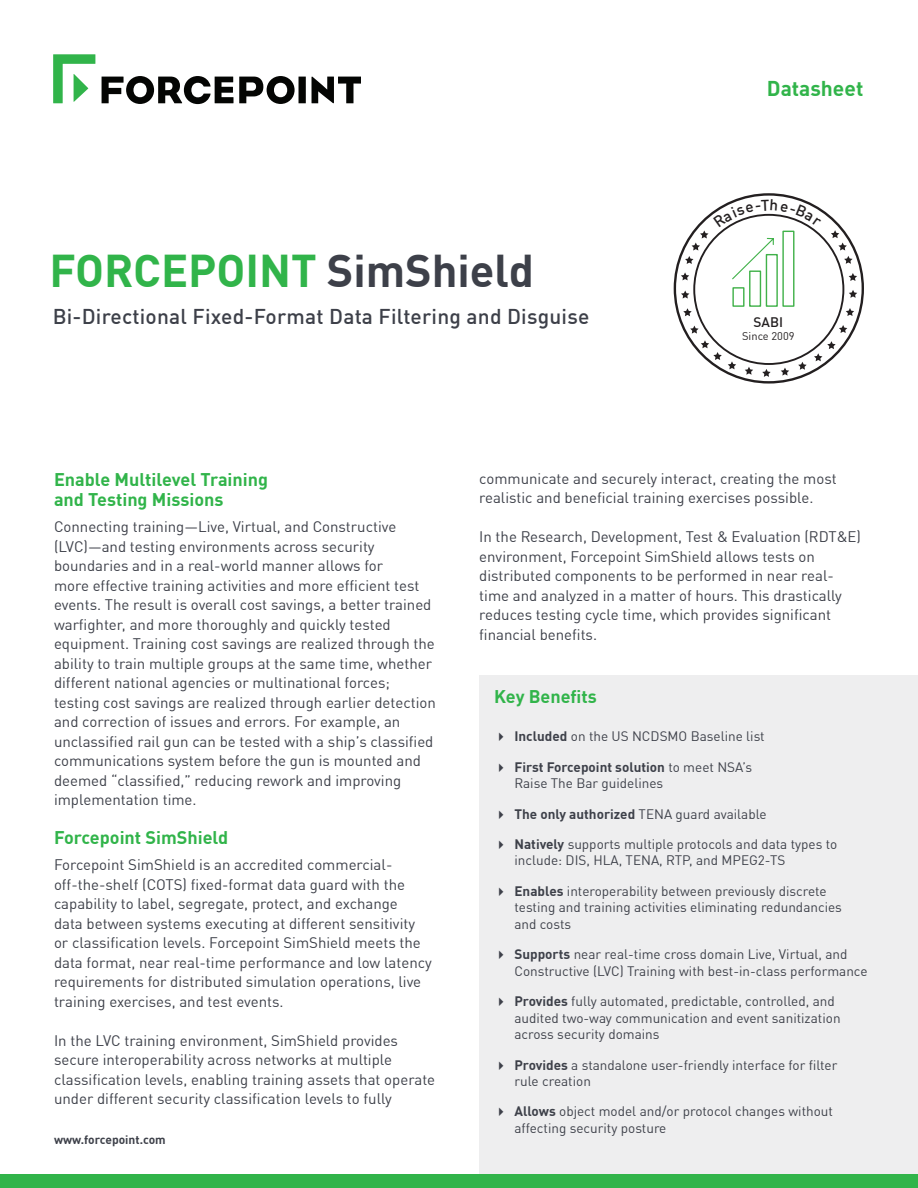
<style>
.page{position:relative;width:918px;height:1188px;background:#fff}
.page>*{position:absolute;margin:0;border:0;box-sizing:border-box;transform-origin:0 0}
.t1{font:700 45px "DIN Offc Pro";color:#31b44a}
.t2{font:500 21px "DIN Offc Pro";letter-spacing:.01em;color:#3d4049}
.t3{font:700 21px "DIN Offc Pro";color:#31b44a}
.t4{font:700 18px/19.5px "DIN Offc Pro";color:#31b44a}
.t5{font:15px/19.5px "DIN Offc Pro";color:#3d4049}
.t6{font:500 13.65px "DIN Offc Pro";color:#231f20}
.t7{font:13.5px/16.2px "DIN Offc Pro";color:#3d4049}
.t8{font:700 12px "DIN Offc Pro";color:#3d4049}
.t9{font:11.1px "DIN Offc Pro";color:#231f20}
.s1{color:#3d4049}
.s2{font-weight:700}
</style>
<div class="page">
<svg style="left:53px;top:54px;width:42px;height:49px"></svg>
<svg style="left:102px;top:76px;width:258px;height:28px"></svg>
<div style="left:479px;top:675px;width:439px;height:502px;background:#eeeeef"></div>
<div style="left:0;top:1174px;width:918px;height:14px;background:#31b44a"></div>
<svg style="left:690px;top:326px;width:9px;height:8px"></svg>
<svg style="left:701px;top:340px;width:21px;height:20px"></svg>
<svg style="left:728px;top:361px;width:8px;height:8px"></svg>
<svg style="left:762px;top:369px;width:9px;height:8px"></svg>
<svg style="left:745px;top:367px;width:8px;height:8px"></svg>
<svg style="left:781px;top:368px;width:8px;height:8px"></svg>
<svg style="left:798px;top:362px;width:9px;height:8px"></svg>
<svg style="left:814px;top:341px;width:22px;height:20px"></svg>
<svg style="left:839px;top:325px;width:8px;height:8px"></svg>
<svg style="left:846px;top:308px;width:8px;height:8px"></svg>
<svg style="left:849px;top:290px;width:8px;height:8px"></svg>
<svg style="left:849px;top:273px;width:8px;height:8px"></svg>
<svg style="left:831px;top:230px;width:22px;height:34px"></svg>
<svg style="left:681px;top:199px;width:140px;height:117px"></svg>
<h1 class="t1" style="left:50px;top:235px;width:486px">FORCEPOINT <span class="s1">SimShield</span></h1>
<h2 class="t2" style="left:53px;top:301px;width:538px">Bi-Directional Fixed-Format Data Filtering and Disguise</h2>
<h2 class="t3" style="left:767px;top:72px;width:98px">Datasheet</h2>
<p class="t6" style="left:754px;top:311px;width:31px">SABI</p>
<p class="t9" style="left:742px;top:327px;width:54px">Since 2009</p>
<p class="t4" style="left:54px;top:469px;width:216px">Enable Multilevel Training and Testing Missions</p>
<p class="t5" style="left:54px;top:516px;width:383px">Connecting training—Live, Virtual, and Constructive (LVC)—and testing environments across security boundaries and in a real-world manner allows for<br>more effective training activities and more efficient test events. The result is overall cost savings, a better trained warfighter, and more thoroughly and quickly tested equipment. Training cost savings are realized through the ability to train multiple groups at the same time, whether different national agencies or multinational forces; testing cost savings are realized through earlier detection and correction of issues and errors. For example, an unclassified rail gun can be tested with a ship’s classified communications system before the gun is mounted and deemed “classified,” reducing rework and improving implementation time.</p>
<p class="t4" style="left:54px;top:827px;width:176px">Forcepoint SimShield</p>
<p class="t5" style="left:54px;top:854px;width:379px">Forcepoint SimShield is an accredited commercial&shy;off-the-shelf (COTS) fixed-format data guard with the capability to label, segregate, protect, and exchange<br>data between systems executing at different sensitivity or classification levels. Forcepoint SimShield meets the data format, near real-time performance and low latency requirements for distributed simulation operations, live training exercises, and test events.</p>
<p class="t5" style="left:54px;top:1030px;width:383px">In the LVC training environment, SimShield provides secure interoperability across networks at multiple classification levels, enabling training assets that operate under different security classification levels to fully</p>
<p class="t8" style="left:54px;top:1131px;width:113px">www.forcepoint.com</p>
<p class="t5" style="left:479px;top:468px;width:359px">communicate and securely interact, creating the most realistic and beneficial training exercises possible.</p>
<p class="t5" style="left:479px;top:526px;width:383px">In the Research, Development, Test &amp; Evaluation (RDT&amp;E) environment, Forcepoint SimShield allows tests on distributed components to be performed in near real&shy;time and analyzed in a matter of hours. This drastically reduces testing cycle time, which provides significant financial benefits.</p>
<p class="t4" style="left:494px;top:686px;width:104px">Key Benefits</p>
<p class="t7" style="left:514px;top:727px;width:252px"><span class="s2">Included</span> on the US NCDSMO Baseline list</p>
<p class="t7" style="left:514px;top:758px;width:239px"><span class="s2">First Forcepoint solution</span> to meet NSA’s<br>Raise The Bar guidelines</p>
<p class="t7" style="left:514px;top:805px;width:254px"><span class="s2">The only authorized</span> TENA guard available</p>
<p class="t7" style="left:514px;top:835px;width:324px"><span class="s2">Natively</span> supports multiple protocols and data types to include: DIS, HLA, TENA, RTP, and MPEG2-TS</p>
<p class="t7" style="left:514px;top:882px;width:329px"><span class="s2">Enables</span> interoperability between previously discrete testing and training activities eliminating redundancies and costs</p>
<p class="t7" style="left:514px;top:946px;width:355px"><span class="s2">Supports</span> near real-time cross domain Live, Virtual, and<br>Constructive (LVC) Training with best-in-class performance</p>
<p class="t7" style="left:514px;top:993px;width:328px"><span class="s2">Provides</span> fully automated, predictable, controlled, and audited two-way communication and event sanitization across security domains</p>
<p class="t7" style="left:514px;top:1056px;width:324px"><span class="s2">Provides</span> a standalone user-friendly interface for filter rule creation</p>
<p class="t7" style="left:514px;top:1103px;width:320px"><span class="s2">Allows</span> object model and/or protocol changes without affecting security posture</p>
</div>
